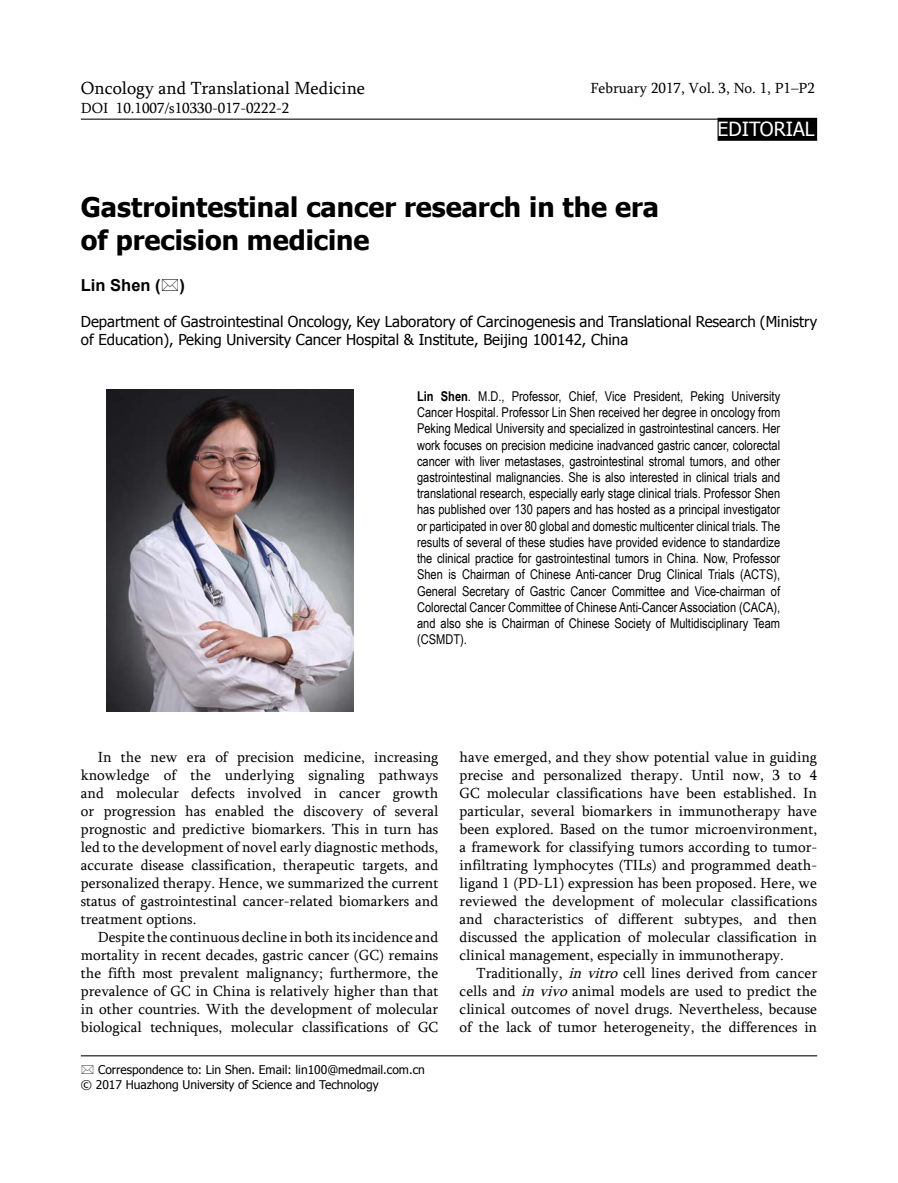
<style>
.page{position:relative;width:898px;height:1183px;background:#fff}
.page>*{position:absolute;margin:0;border:0;box-sizing:border-box;transform-origin:0 0}
.t1{font:700 27px/32.4px "Tahoma";color:#000}
.t2{font:19.5px "Tahoma";color:#fff}
.t3{font:18px "Sylfaen";color:#000}
.t4{font:700 16.5px "Arial";color:#000}
.t5{font:15px/18px "Sylfaen";color:#000;text-align:justify}
.t6{font:15px/18px "Tahoma";color:#000}
.t7{font:13.5px/16.2px "Arial Narrow";color:#000;text-align:justify}
.t8{font:12px/14.4px "Tahoma";color:#000}
.s1{font-weight:700}
.s2{font-style:italic}
</style>
<div class="page">
<hr style="left:81px;top:119px;width:735px;height:1px;background:#000">
<hr style="left:81px;top:1054px;width:735px;height:2px;background:#000">
<div style="left:717px;top:118px;width:99px;height:23px;background:#000"></div>
<img style="left:106px;top:389px;width:247px;height:322px">
<p class="t3" style="left:81px;top:76px;width:286px">Oncology and Translational Medicine</p>
<p class="t5" style="left:590px;top:79px;width:226px">February 2017, Vol. 3, No. 1, P1–P2</p>
<p class="t5" style="left:81px;top:99px;width:210px">DOI 10.1007/s10330-017-0222-2</p>
<h2 class="t2" style="left:717px;top:116px;width:98px">EDITORIAL</h2>
<h1 class="t1" style="left:81px;top:190px;width:579px">Gastrointestinal cancer research in the era of precision medicine</h1>
<p class="t4" style="left:81px;top:274px;width:105px">Lin Shen ( )</p>
<p class="t6" style="left:81px;top:312px;width:737px">Department of Gastrointestinal Oncology, Key Laboratory of Carcinogenesis and Translational Research (Ministry of Education), Peking University Cancer Hospital &amp; Institute, Beijing 100142, China</p>
<p class="t7" style="left:417px;top:387px;width:364px"><span class="s1">Lin Shen</span>. M.D., Professor, Chief, Vice President, Peking University Cancer Hospital. Professor Lin Shen received her degree in oncology from Peking Medical University and specialized in gastrointestinal cancers. Her work focuses on precision medicine inadvanced gastric cancer, colorectal cancer with liver metastases, gastrointestinal stromal tumors, and other gastrointestinal malignancies. She is also interested in clinical trials and translational research, especially early stage clinical trials. Professor Shen has published over 130 papers and has hosted as a principal investigator or participated in over 80 global and domestic multicenter clinical trials. The results of several of these studies have provided evidence to standardize the clinical practice for gastrointestinal tumors in China. Now, Professor Shen is Chairman of Chinese Anti-cancer Drug Clinical Trials (ACTS), General Secretary of Gastric Cancer Committee and Vice-chairman of Colorectal Cancer Committee of Chinese Anti-Cancer Association (CACA), and also she is Chairman of Chinese Society of Multidisciplinary Team (CSMDT).</p>
<p class="t5" style="left:81px;top:747px;width:359px;text-indent:17px">In the new era of precision medicine, increasing knowledge of the underlying signaling pathways and molecular defects involved in cancer growth or progression has enabled the discovery of several prognostic and predictive biomarkers. This in turn has led to the development of novel early diagnostic methods, accurate disease classification, therapeutic targets, and personalized therapy. Hence, we summarized the current status of gastrointestinal cancer-related biomarkers and treatment options.</p>
<p class="t5" style="left:81px;top:927px;width:359px;text-indent:17px">Despite the continuous decline in both its incidence and mortality in recent decades, gastric cancer (GC) remains the fifth most prevalent malignancy; furthermore, the prevalence of GC in China is relatively higher than that in other countries. With the development of molecular biological techniques, molecular classifications of GC</p>
<p class="t8" style="left:81px;top:1061px;width:345px;text-indent:17px">Correspondence to: Lin Shen. Email: lin100@medmail.com.cn © 2017 Huazhong University of Science and Technology</p>
<p class="t5" style="left:459px;top:747px;width:359px">have emerged, and they show potential value in guiding precise and personalized therapy. Until now, 3 to 4<br>GC molecular classifications have been established. In particular, several biomarkers in immunotherapy have been explored. Based on the tumor microenvironment, a framework for classifying tumors according to tumor&shy;infiltrating lymphocytes (TILs) and programmed death&shy;ligand 1 (PD-L1) expression has been proposed. Here, we reviewed the development of molecular classifications and characteristics of different subtypes, and then discussed the application of molecular classification in clinical management, especially in immunotherapy.</p>
<p class="t5" style="left:459px;top:963px;width:359px;text-indent:17px">Traditionally, <span class="s2">invitro</span>cell lines derived from cancer cells and <span class="s2">invivo</span>animal models are used to predict the clinical outcomes of novel drugs. Nevertheless, because of the lack of tumor heterogeneity, the differences in</p>
</div>
